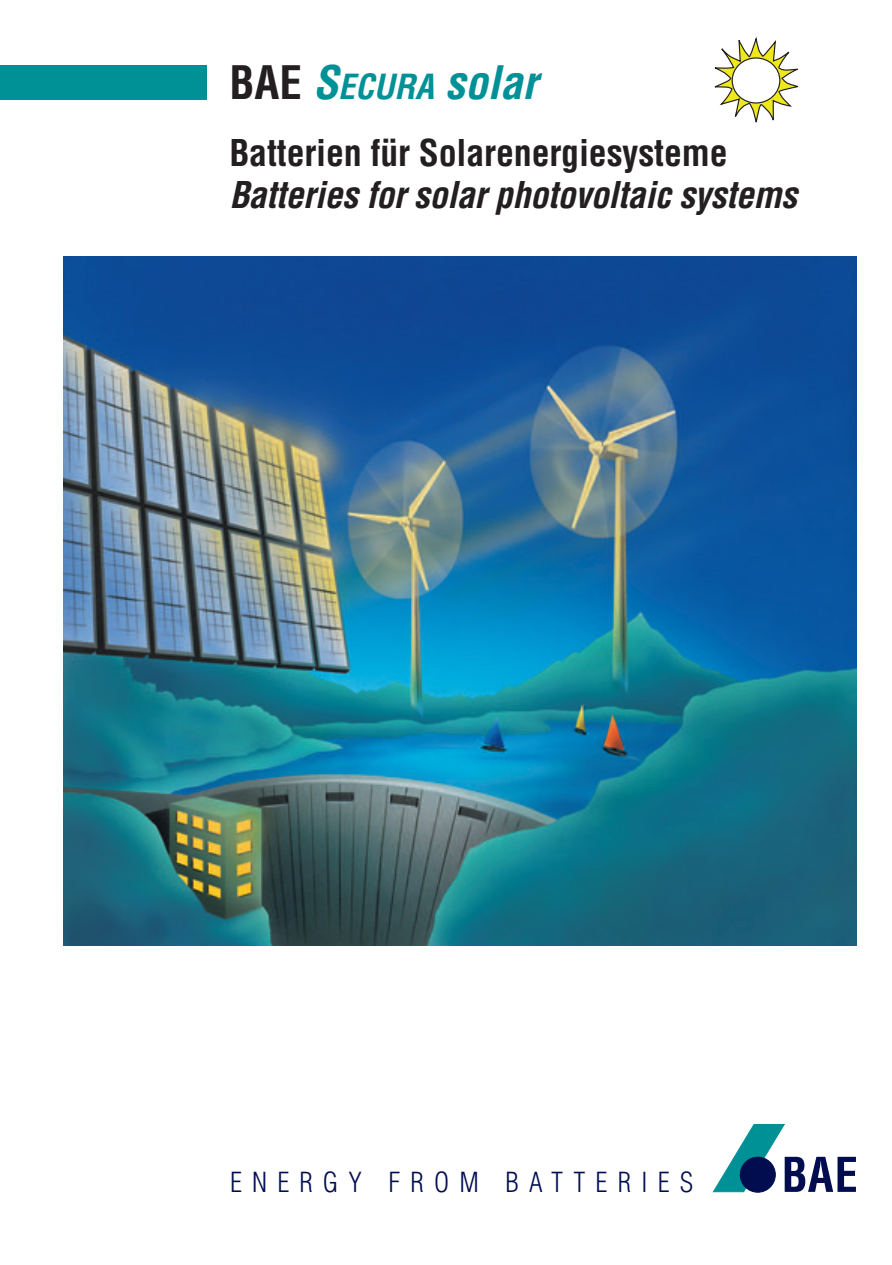
<style>
.page{position:relative;width:892px;height:1265px;background:#fff}
.page>*{position:absolute;margin:0;border:0;box-sizing:border-box;transform-origin:0 0}
.t1{font:italic 700 condensed 45px "Helvetica";color:#009196}
.t2{font:italic 700 condensed 36px "Helvetica";color:#231f20}
.t3{font:700 condensed 36px "Helvetica";letter-spacing:-.005em;color:#231f20}
.t4{font:300 condensed 27px "Helvetica";letter-spacing:.375em;color:#010d4f}
.s1{font-style:normal;color:#231f20}
.s2{font-size:33.75px}
</style>
<div class="page">
<img style="left:64px;top:256px;width:792px;height:689px">
<svg style="left:714px;top:36px;width:84px;height:86px"></svg>
<div style="left:732px;top:58px;width:47px;height:45px;background:#fff;border-radius:50%"></div>
<div style="left:731px;top:57px;width:49px;height:46px;border:1px solid #231f20;border-radius:50%"></div>
<div style="left:0;top:65px;width:207px;height:34px;background:#009196"></div>
<svg style="left:712px;top:1124px;width:144px;height:68px"></svg>
<div style="left:740px;top:1156px;width:35px;height:35px;background:#010d4f;border-radius:50%"></div>
<div style="left:740px;top:1156px;width:35px;height:36px;border:1px solid #010d4f;border-radius:50%"></div>
<p class="t1" style="left:229px;top:65px;width:319px"><span class="s1">B A E</span> S<span class="s2">ECURA</span> solar</p>
<p class="t3" style="left:229px;top:139px;width:500px">Batterien für Solarenergiesysteme</p>
<p class="t2" style="left:229px;top:181px;width:576px">Batteries forsolarphotovoltaic systems</p>
<p class="t4" style="left:230px;top:1171px;width:465px">ENERGY FROM BATTERIES</p>
</div>
